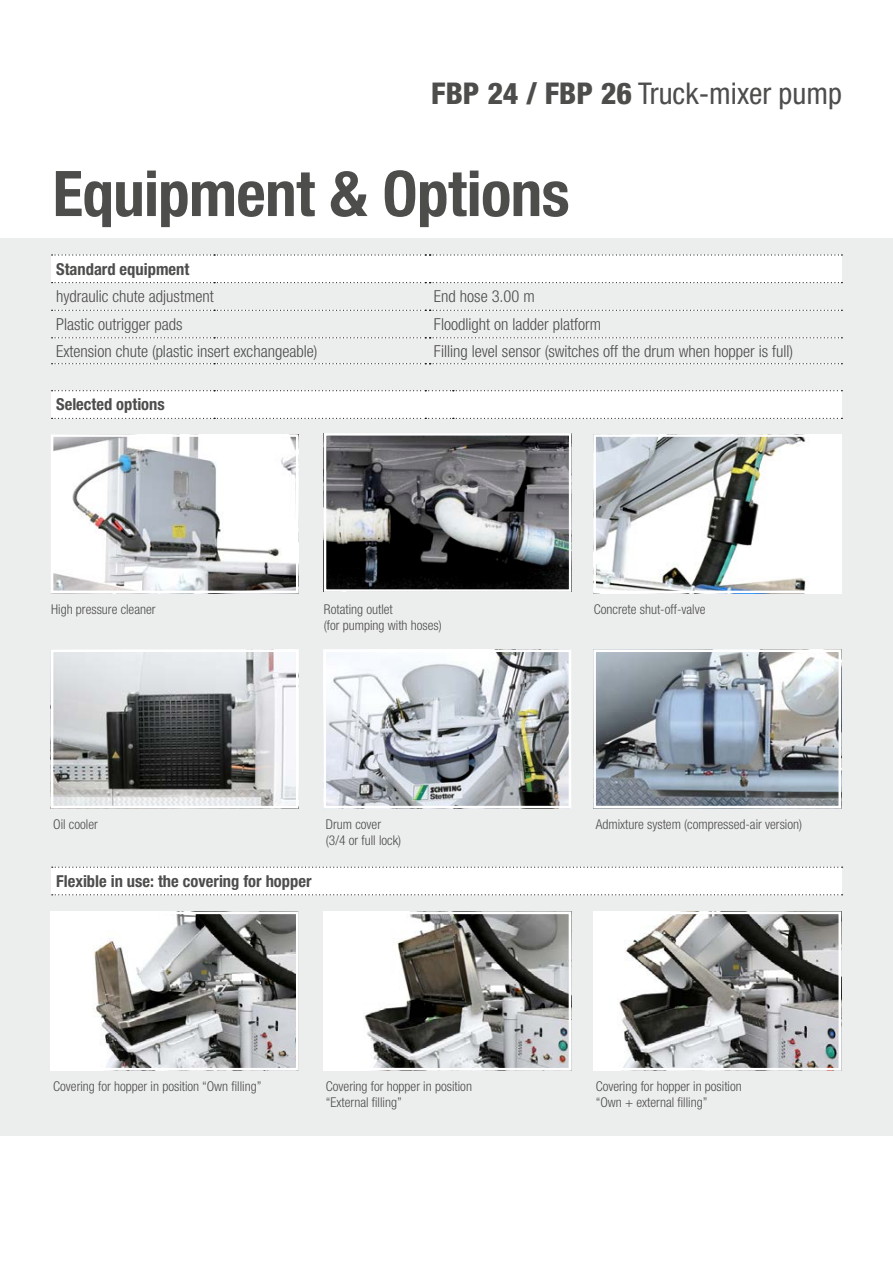
<style>
.page{position:relative;width:893px;height:1263px;background:#fff}
.page>*{position:absolute;margin:0;border:0;box-sizing:border-box;transform-origin:0 0}
.t1{font:700 condensed 63px "Helvetica Neue LT Std";letter-spacing:-.01em;color:#4d4d4c}
.t2{font:condensed 30px "Helvetica Neue LT Std";color:#4d4d4c}
.t3{font:300 condensed 16.5px "Helvetica Neue LT Std";color:#4d4d4c}
.t4{font:700 condensed 16.5px "Helvetica Neue LT Std";color:#4d4d4c}
.t5{font:300 condensed 13.5px/16.2px "Helvetica Neue LT Std";color:#4d4d4c}
.s1{font-weight:800}
</style>
<div class="page">
<div style="left:0;top:238px;width:893px;height:897px;background:#eceded"></div>
<svg style="left:51px;top:254px;width:791px;height:29px"></svg>
<svg style="left:52px;top:310px;width:790px;height:1px"></svg>
<svg style="left:52px;top:337px;width:790px;height:1px"></svg>
<svg style="left:52px;top:363px;width:790px;height:1px"></svg>
<div style="left:51px;top:867px;width:791px;height:28px;background:#fff"></div>
<svg style="left:52px;top:867px;width:791px;height:1px"></svg>
<svg style="left:52px;top:894px;width:791px;height:1px"></svg>
<div style="left:51px;top:390px;width:791px;height:29px;background:#fff"></div>
<img style="left:55px;top:438px;width:239px;height:151px">
<div style="left:51px;top:434px;width:247px;height:159px;border:3px solid #fff"></div>
<img style="left:597px;top:438px;width:240px;height:151px">
<div style="left:593px;top:434px;width:248px;height:159px;border:3px solid #fff"></div>
<svg style="left:55px;top:915px;width:239px;height:151px"></svg>
<div style="left:51px;top:911px;width:247px;height:159px;border:3px solid #fff"></div>
<img style="left:55px;top:653px;width:239px;height:151px">
<div style="left:51px;top:649px;width:247px;height:159px;border:3px solid #fff"></div>
<img style="left:327px;top:653px;width:240px;height:151px">
<div style="left:323px;top:649px;width:248px;height:159px;border:3px solid #fff"></div>
<img style="left:597px;top:653px;width:240px;height:151px">
<div style="left:593px;top:649px;width:248px;height:159px;border:3px solid #fff"></div>
<svg style="left:327px;top:915px;width:240px;height:151px"></svg>
<div style="left:323px;top:911px;width:248px;height:159px;border:3px solid #fff"></div>
<svg style="left:597px;top:915px;width:240px;height:151px"></svg>
<div style="left:593px;top:911px;width:248px;height:159px;border:3px solid #fff"></div>
<img style="left:328px;top:437px;width:239px;height:151px">
<div style="left:324px;top:433px;width:247px;height:159px;border:3px solid #fff"></div>
<h2 class="t2" style="left:431px;top:76px;width:412px"><span class="s1">FBP 24 / FBP 26</span> Truck-mixer pump</h2>
<h1 class="t1" style="left:53px;top:155px;width:518px">Equipment &amp; Options</h1>
<p class="t4" style="left:56px;top:259px;width:135px">Standard equipment</p>
<p class="t3" style="left:56px;top:287px;width:159px">hydraulic chute adjustment</p>
<p class="t3" style="left:434px;top:287px;width:102px">End hose 3.00 m</p>
<p class="t3" style="left:56px;top:315px;width:128px">Plastic outrigger pads</p>
<p class="t3" style="left:434px;top:315px;width:168px">Floodlight on ladder platform</p>
<p class="t3" style="left:56px;top:341px;width:263px">Extension chute (plastic insert exchangeable)</p>
<p class="t3" style="left:434px;top:341px;width:361px">Filling level sensor (switches off the drum when hopper is full)</p>
<p class="t4" style="left:56px;top:395px;width:110px">Selected options</p>
<p class="t5" style="left:51px;top:601px;width:106px">High pressure cleaner</p>
<p class="t5" style="left:324px;top:601px;width:119px">Rotating outlet<br>(for pumping with hoses)</p>
<p class="t5" style="left:594px;top:601px;width:113px">Concrete shut-off-valve</p>
<p class="t5" style="left:53px;top:816px;width:46px">Oil cooler</p>
<p class="t5" style="left:326px;top:816px;width:77px">Drum cover (3/4 or full lock)</p>
<p class="t5" style="left:596px;top:816px;width:208px">Admixture system (compressed-air version)</p>
<p class="t4" style="left:56px;top:871px;width:257px">Flexible in use: the covering for hopper</p>
<p class="t5" style="left:53px;top:1078px;width:210px">Covering for hopper in position “Own filling”</p>
<p class="t5" style="left:326px;top:1078px;width:148px">Covering for hopper in position “External filling”</p>
<p class="t5" style="left:596px;top:1078px;width:148px">Covering for hopper in position “Own + external filling”</p>
</div>
